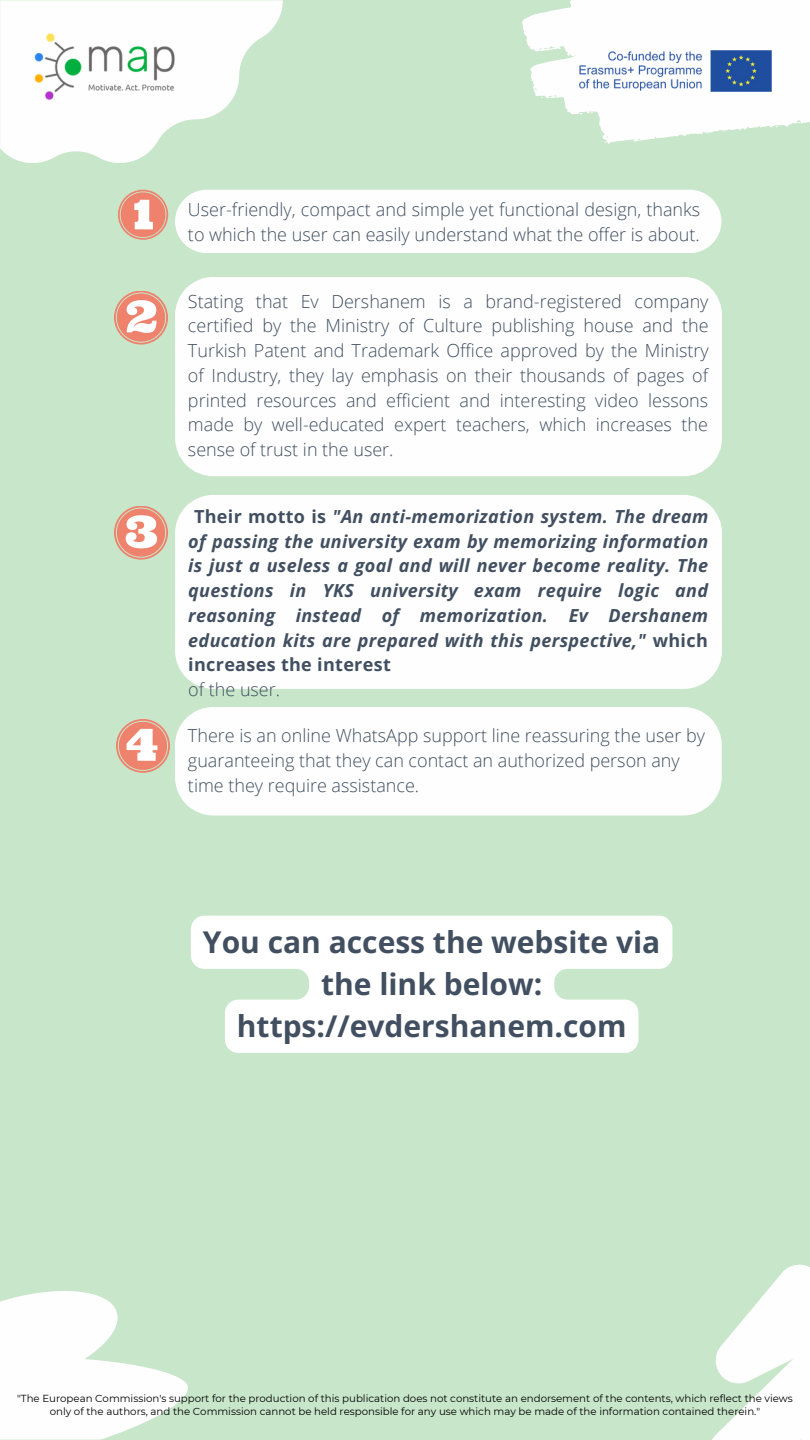
<style>
.page{position:relative;width:810px;height:1440px;background:#c8e6ca}
.page>*{position:absolute;margin:0;border:0;box-sizing:border-box;transform-origin:0 0}
.t1{font:700 30px/42px "Open Sans";color:#414f60;text-align:center}
.t2{font:300 18px/24.8px "Open Sans";color:#414f60}
.t3{font:italic 700 18px/24.8px "Open Sans";letter-spacing:.02em;color:#414f60;text-align:justify}
.t4{font:10.2px/12.8px "Montserrat";color:#000;text-align:center}
.s1{font-style:normal}
</style>
<div class="page">
<svg style="left:0;top:0;width:283px;height:163px;fill:#fefefe"></svg>
<svg style="left:0;top:1291px;width:188px;height:149px;fill:#fefefe"></svg>
<svg style="left:712px;top:1264px;width:98px;height:176px;fill:#fffefe"></svg>
<img style="left:35px;top:31px;width:141px;height:70px">
<svg style="left:522px;top:0;width:288px;height:144px;fill:#fefefe"></svg>
<img style="left:580px;top:51px;width:191px;height:41px">
<svg style="left:114px;top:506px;width:54px;height:54px"></svg>
<div style="left:175px;top:495px;width:547px;height:194px;background:#fefefe"></div>
<svg style="left:114px;top:291px;width:54px;height:54px"></svg>
<div style="left:175px;top:277px;width:547px;height:199px;background:#fefefe"></div>
<svg style="left:116px;top:719px;width:54px;height:54px"></svg>
<div style="left:175px;top:707px;width:547px;height:109px;background:#fefefe"></div>
<svg style="left:118px;top:190px;width:50px;height:50px"></svg>
<div style="left:175px;top:190px;width:546px;height:63px;background:#fefefe;border-radius:32px"></div>
<svg style="left:191px;top:916px;width:481px;height:137px;fill:#fff"></svg>
<p class="t2" style="left:188px;top:196px;width:514px">User-friendly, compact and simple yet functional design, thanks to which the user can easily understand what the offer is about.</p>
<p class="t2" style="left:188px;top:288px;width:522px;text-align:justify">Stating that Ev Dershanem is a brand-registered company certified by the Ministry of Culture publishing house and the Turkish Patent and Trademark Office approved by the Ministry of Industry, they lay emphasis on their thousands of pages of printed resources and efficient and interesting video lessons made by well-educated expert teachers, which increases the sense of trust in the user.</p>
<p class="t3" style="left:188px;top:503px;width:522px;text-indent:6px"><span class="s1">Their motto is</span> "An anti-memorization system. The dream of passing the university exam by memorizing information is just a useless a goal and will never become reality. The questions in YKS university exam require logic and reasoning instead of memorization. Ev Dershanem education kits are prepared with this perspective," <span class="s1">which increases the interest</span></p>
<p class="t2" style="left:188px;top:677px;width:93px">of the user.</p>
<p class="t2" style="left:188px;top:723px;width:519px">There is an online WhatsApp support line reassuring the user by guaranteeing that they can contact an authorized person any time they require assistance.</p>
<h1 class="t1" style="left:203px;top:920px;width:459px">You can access the website via the link below: https://evdershanem.com</h1>
<p class="t4" style="left:17px;top:1392px;width:777px">"The European Commission's support for the production of this publication does not constitute an endorsement of the contents, which reflect the views only of the authors, and the Commission cannot be held responsible for any use which may be made of the information contained therein."</p>
</div>
